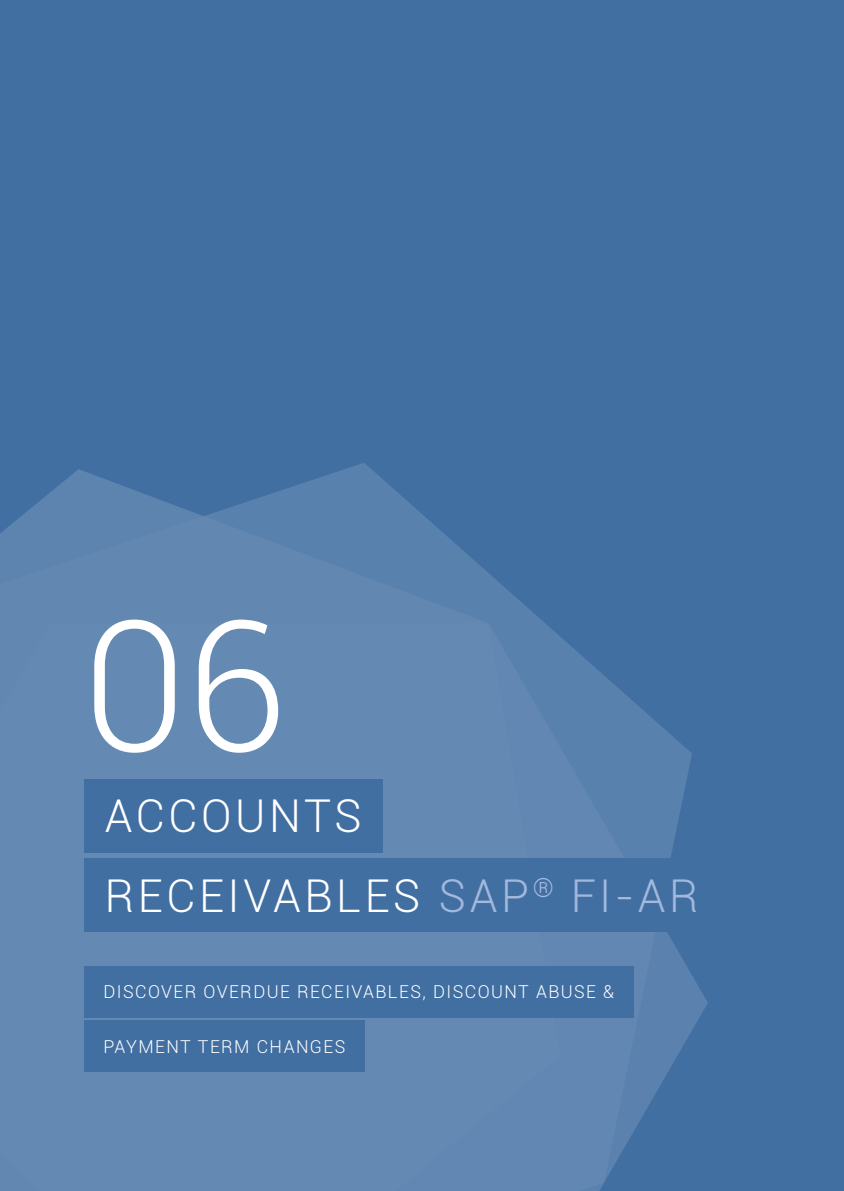
<style>
.page{position:relative;width:844px;height:1191px;background:#fff}
.page>*{position:absolute;margin:0;border:0;box-sizing:border-box;transform-origin:0 0}
.t1{font:300 182px "Roboto";color:#fff}
.t2{font:300 45.32px "Roboto";letter-spacing:.08em;color:#fff}
.t3{font:300 17.85px "Roboto";letter-spacing:.08em;color:#fff}
.s1{color:#a2b8dc}
</style>
<div class="page">
<div style="left:0;top:0;width:843px;height:1191px;background:#416fa2"></div>
<svg style="left:560px;top:637px;width:147px;height:554px;fill:#5981ae"></svg>
<svg style="left:0;top:469px;width:560px;height:722px;background:#5f85b0"></svg>
<div style="left:84px;top:858px;width:635px;height:74px;background:#416fa2"></div>
<div style="left:84px;top:779px;width:298px;height:73px;background:#416fa2"></div>
<div style="left:84px;top:966px;width:549px;height:51px;background:#416fa2"></div>
<div style="left:84px;top:1020px;width:281px;height:51px;background:#416fa2"></div>
<h1 class="t1" style="left:84px;top:560px;width:203px">06</h1>
<h2 class="t2" style="left:105px;top:784px;width:258px">ACCOUNTS</h2>
<h2 class="t2" style="left:105px;top:864px;width:595px">RECEIVABLES <span class="s1">SAP</span><sup>®</sup> <span class="s1">FI-AR</span></h2>
<p class="t3" style="left:103px;top:979px;width:512px">DISCOVER OVERDUE RECEIVABLES, DISCOUNT ABUSE &amp;</p>
<p class="t3" style="left:103px;top:1033px;width:243px">PAYMENT TERM CHANGES</p>
</div>
